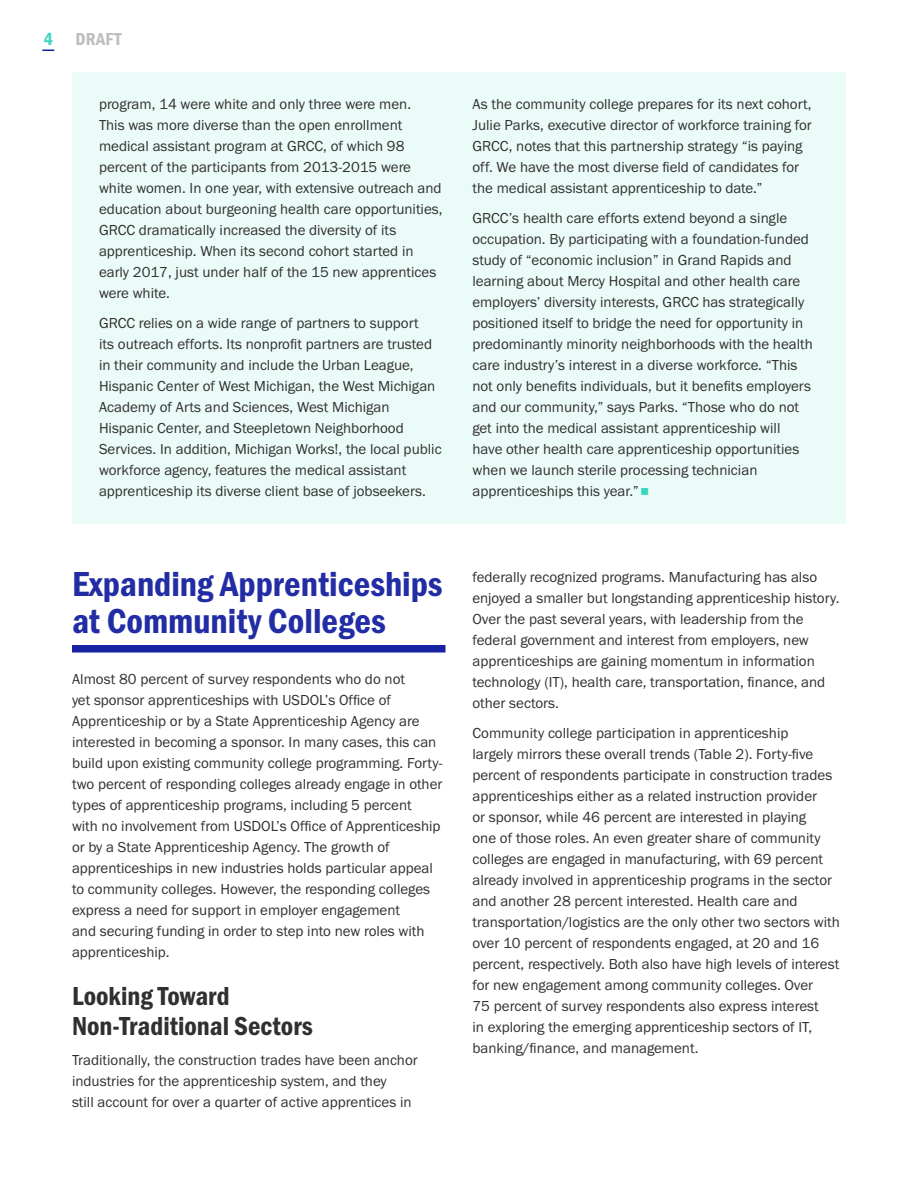
<style>
.page{position:relative;width:918px;height:1188px;background:#fff}
.page>*{position:absolute;margin:0;border:0;box-sizing:border-box;transform-origin:0 0}
.t1{font:36px/37.5px "Franklin Gothic URW Con Dem";color:#222da5}
.t2{font:27px/30px "Franklin Gothic URW Con Dem";color:#312f30}
.t3{font:18px "Franklin Gothic URW Con Dem";letter-spacing:.02em;color:#bcbdc0}
.t4{font:18px "Franklin Gothic URW Con Dem";color:#38d6be}
.Body{font:15px/21px "Franklin Gothic URW Boo";color:#312f30}
.Example_Text{font:15px/21px "Franklin Gothic URW Boo";color:#312f30}
</style>
<div class="page">
<svg style="left:42px;top:50px;width:12px;height:1px"></svg>
<div style="left:72px;top:72px;width:774px;height:452px;background:#eafbf8"></div>
<div style="left:72px;top:645px;width:374px;height:8px;background:#1622a0"></div>
<p class="t4" style="left:44px;top:27px;width:11px">4</p>
<p class="t3" style="left:76px;top:27px;width:47px">DRAFT</p>
<p class="Example_Text" style="left:99px;top:93px;width:345px">program, 14 were white and only three were men.<br>This was more diverse than the open enrollment medical assistant program at GRCC, of which 98 percent of the participants from 2013-2015 were white women. In one year, with extensive outreach and education about burgeoning health care opportunities, GRCC dramatically increased the diversity of its apprenticeship. When its second cohort started in early 2017, just under half of the 15 new apprentices were white.</p>
<p class="Example_Text" style="left:99px;top:312px;width:344px">GRCC relies on a wide range of partners to support<br>its outreach efforts. Its nonprofit partners are trusted in their community and include the Urban League, Hispanic Center of West Michigan, the West Michigan Academy of Arts and Sciences, West Michigan Hispanic Center, and Steepletown Neighborhood Services. In addition, Michigan Works!, the local public workforce agency, features the medical assistant apprenticeship its diverse client base of jobseekers.</p>
<h1 class="t1" style="left:72px;top:563px;width:372px">Expanding Apprenticeships at Community Colleges</h1>
<p class="Body" style="left:72px;top:668px;width:372px">Almost 80 percent of survey respondents who do not<br>yet sponsor apprenticeships with USDOL’s Office of Apprenticeship or by a State Apprenticeship Agency are interested in becoming a sponsor. In many cases, this can build upon existing community college programming. Forty&shy;two percent of responding colleges already engage in other types of apprenticeship programs, including 5 percent<br>with no involvement from USDOL’s Office of Apprenticeship or by a State Apprenticeship Agency. The growth of apprenticeships in new industries holds particular appeal to community colleges. However, the responding colleges express a need for support in employer engagement<br>and securing funding in order to step into new roles with apprenticeship.</p>
<h2 class="t2" style="left:72px;top:980px;width:243px">Looking Toward<br>Non-Traditional Sectors</h2>
<p class="Body" style="left:72px;top:1049px;width:347px">Traditionally, the construction trades have been anchor industries for the apprenticeship system, and they<br>still account for over a quarter of active apprentices in</p>
<p class="Example_Text" style="left:472px;top:93px;width:341px">As the community college prepares for its next cohort, Julie Parks, executive director of workforce training for GRCC, notes that this partnership strategy “is paying off. We have the most diverse field of candidates for the medical assistant apprenticeship to date.”</p>
<p class="Example_Text" style="left:472px;top:207px;width:342px">GRCC’s health care efforts extend beyond a single occupation. By participating with a foundation-funded study of “economic inclusion” in Grand Rapids and learning about Mercy Hospital and other health care employers’ diversity interests, GRCC has strategically positioned itself to bridge the need for opportunity in predominantly minority neighborhoods with the health care industry’s interest in a diverse workforce. “This not only benefits individuals, but it benefits employers and our community,” says Parks. “Those who do not get into the medical assistant apprenticeship will have other health care apprenticeship opportunities when we launch sterile processing technician apprenticeships this year.”</p>
<p class="Body" style="left:472px;top:566px;width:368px">federally recognized programs. Manufacturing has also enjoyed a smaller but longstanding apprenticeship history.<br>Over the past several years, with leadership from the federal government and interest from employers, new apprenticeships are gaining momentum in information technology (IT), health care, transportation, finance, and other sectors.</p>
<p class="Body" style="left:472px;top:722px;width:369px">Community college participation in apprenticeship<br>largely mirrors these overall trends (Table 2). Forty-five percent of respondents participate in construction trades apprenticeships either as a related instruction provider<br>or sponsor, while 46 percent are interested in playing<br>one of those roles. An even greater share of community colleges are engaged in manufacturing, with 69 percent already involved in apprenticeship programs in the sector and another 28 percent interested. Health care and transportation/logistics are the only other two sectors with over 10 percent of respondents engaged, at 20 and 16 percent, respectively. Both also have high levels of interest for new engagement among community colleges. Over<br>75 percent of survey respondents also express interest<br>in exploring the emerging apprenticeship sectors of IT, banking/finance, and management.</p>
</div>
